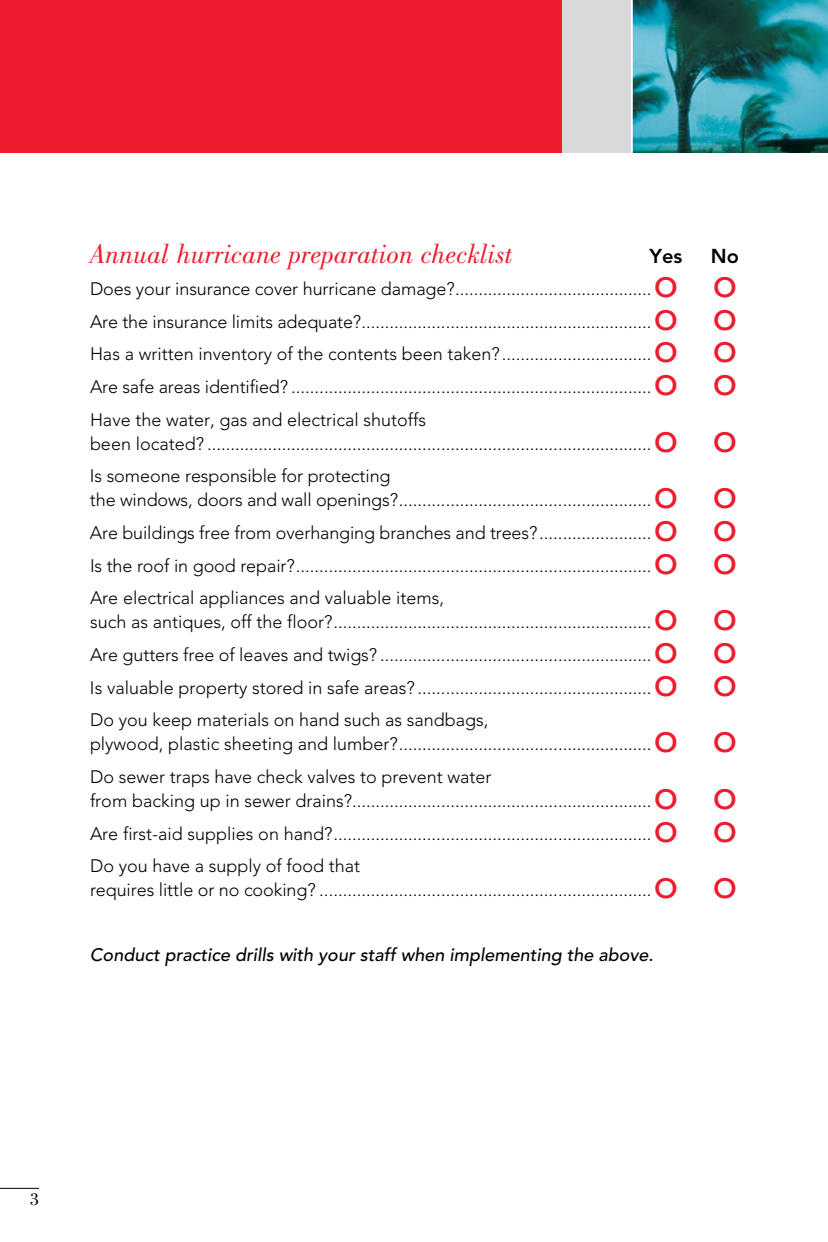
<style>
.page{position:relative;width:828px;height:1242px;background:#fff}
.page>*{position:absolute;margin:0;border:0;box-sizing:border-box;transform-origin:0 0}
.t1{font:42px "Avenir LT Std";color:#ed1c2e}
.t2{font:italic 28px "Bodoni Std";color:#ed1c2e}
.t3{font:800 20px "Avenir LT Std";color:#000}
.t4{font:300 18px/24px "Avenir LT Std";color:#000}
.t5{font:italic 500 18px "Avenir LT Std";color:#000}
.t6{font:18px "Bodoni Std";color:#000}
</style>
<div class="page">
<hr style="left:0;top:1188px;width:39px;height:1px;background:#000">
<div style="left:0;top:0;width:828px;height:153px;background:#ed1c2e"></div>
<div style="left:562px;top:0;width:70px;height:153px;background:#d7d9da"></div>
<img style="left:633px;top:0;width:195px;height:153px">
<hr style="left:631px;top:0;width:2px;height:153px;background:#fff">
<h2 class="t2" style="left:90px;top:238px;width:424px">Annual hurricane preparation checklist</h2>
<p class="t3" style="left:650px;top:244px;width:91px">Yes N o</p>
<p class="t4" style="left:90px;top:277px;width:563px">Does your insurance cover hurricane damage?..........................................</p>
<h1 class="t1" style="left:654px;top:258px;width:85px">o o</h1>
<p class="t4" style="left:90px;top:310px;width:563px">Are the insurance limits adequate?..............................................................</p>
<h1 class="t1" style="left:654px;top:291px;width:85px">o o</h1>
<p class="t4" style="left:90px;top:342px;width:563px">Has a written inventory of the contents been taken?................................</p>
<h1 class="t1" style="left:654px;top:323px;width:85px">o o</h1>
<p class="t4" style="left:90px;top:375px;width:563px">Are safe areas identified? .............................................................................</p>
<h1 class="t1" style="left:654px;top:356px;width:85px">o o</h1>
<p class="t4" style="left:90px;top:408px;width:563px">Have the water, gas and electrical shutoffs<br>been located? ...............................................................................................</p>
<h1 class="t1" style="left:654px;top:413px;width:85px">o o</h1>
<p class="t4" style="left:90px;top:464px;width:563px">Is someone responsible for protecting<br>the windows, doors and wall openings?......................................................</p>
<h1 class="t1" style="left:654px;top:469px;width:85px">o o</h1>
<p class="t4" style="left:90px;top:521px;width:563px">Are buildings free from overhanging branches and trees?........................</p>
<h1 class="t1" style="left:654px;top:502px;width:85px">o o</h1>
<p class="t4" style="left:90px;top:554px;width:563px">Is the roof in good repair?............................................................................</p>
<h1 class="t1" style="left:654px;top:535px;width:85px">o o</h1>
<p class="t4" style="left:90px;top:586px;width:563px">Are electrical appliances and valuable items,<br>such as antiques, off the floor?....................................................................</p>
<h1 class="t1" style="left:654px;top:591px;width:85px">o o</h1>
<p class="t4" style="left:90px;top:643px;width:563px">Are gutters free of leaves and twigs? ..........................................................</p>
<h1 class="t1" style="left:654px;top:624px;width:85px">o o</h1>
<p class="t4" style="left:90px;top:675px;width:563px">Is valuable property stored in safe areas? ..................................................</p>
<h1 class="t1" style="left:654px;top:657px;width:85px">o o</h1>
<p class="t4" style="left:90px;top:708px;width:563px">Do you keep materials on hand such as sandbags,<br>plywood, plastic sheeting and lumber?......................................................</p>
<h1 class="t1" style="left:654px;top:713px;width:85px">o o</h1>
<p class="t4" style="left:90px;top:765px;width:563px">Do sewer traps have check valves to prevent water<br>from backing up in sewer drains?................................................................</p>
<h1 class="t1" style="left:654px;top:770px;width:85px">o o</h1>
<p class="t4" style="left:90px;top:821px;width:563px">Are first-aid supplies on hand?....................................................................</p>
<h1 class="t1" style="left:654px;top:803px;width:85px">o o</h1>
<p class="t4" style="left:90px;top:854px;width:563px">Do you have a supply of food that<br>requires little or no cooking? .......................................................................</p>
<h1 class="t1" style="left:654px;top:859px;width:85px">o o</h1>
<p class="t5" style="left:90px;top:945px;width:565px">Conduct practice drills with your staff when implementing the above.</p>
<p class="t6" style="left:30px;top:1189px;width:10px">3</p>
</div>
